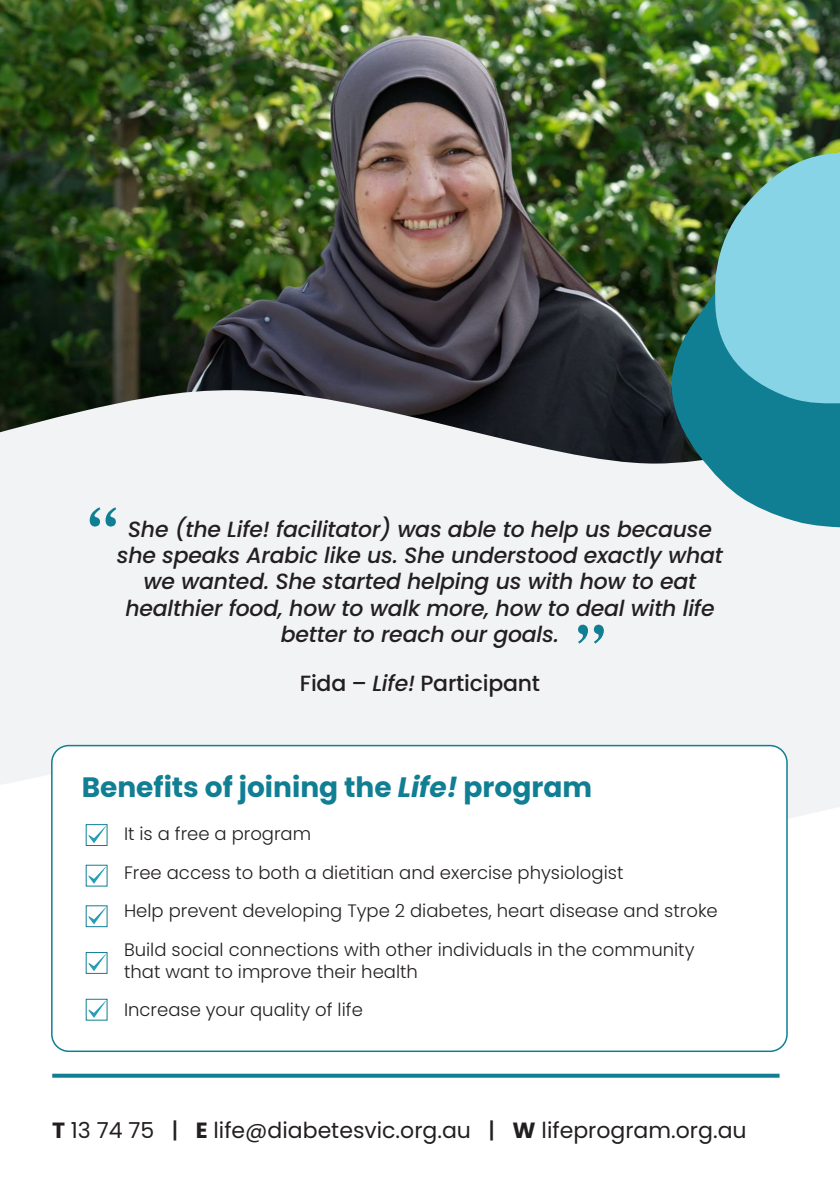
<style>
.page{position:relative;width:840px;height:1191px;background:#fff}
.page>*{position:absolute;margin:0;border:0;box-sizing:border-box;transform-origin:0 0}
.t1{font:700 28px "Poppins";color:#107e93}
.t2{font:italic 500 22px/26.4px "Poppins";letter-spacing:-.01em;color:#231f20;text-align:center}
.t3{font:22px "Poppins";color:#231f20}
.t4{font:500 22px "Poppins";letter-spacing:-.01em;color:#231f20}
.t5{font:300 18px/38.6px "Poppins";color:#231f20}
.s1{font-style:italic}
.s2{font-weight:700}
.s3{font-weight:500}
</style>
<div class="page">
<img style="left:0;top:0;width:839px;height:390px">
<svg style="left:0;top:390px;width:660px;height:152px;fill:#f2f3f4"></svg>
<div style="left:0;top:542px;width:839px;height:242px;background:#f2f3f4"></div>
<svg style="left:660px;top:226px;width:179px;height:317px;fill:#107e93"></svg>
<svg style="left:710px;top:152px;width:129px;height:251px;background:#72bbc2"></svg>
<svg style="left:90px;top:507px;width:26px;height:19px"></svg>
<svg style="left:577px;top:624px;width:26px;height:19px"></svg>
<svg style="left:0;top:763px;width:4px;height:22px"></svg>
<div style="left:77px;top:689px;width:762px;height:229px;background:#f2f3f4"></div>
<svg style="left:787px;top:796px;width:52px;height:222px;fill:#fff"></svg>
<div style="left:52px;top:745px;width:734px;height:306px;background:#fff;border-radius:17px"></div>
<div style="left:51px;top:745px;width:736px;height:307px;border:2px solid #107e93;border-radius:17px"></div>
<div style="left:86px;top:824px;width:21px;height:22px;border:1px solid #107e93"></div>
<svg style="left:89px;top:826px;width:17px;height:17px"></svg>
<svg style="left:89px;top:866px;width:17px;height:18px"></svg>
<div style="left:86px;top:905px;width:21px;height:22px;border:1px solid #107e93"></div>
<svg style="left:89px;top:907px;width:17px;height:17px"></svg>
<div style="left:86px;top:952px;width:21px;height:22px;border:1px solid #107e93"></div>
<svg style="left:89px;top:953px;width:17px;height:18px"></svg>
<div style="left:86px;top:998px;width:21px;height:22px;border:1px solid #107e93"></div>
<svg style="left:89px;top:1000px;width:17px;height:18px"></svg>
<svg style="left:52px;top:1073px;width:727px;height:4px;background:#3a94a6"></svg>
<p class="t2" style="left:117px;top:516px;width:607px">She (the Life! facilitator) was able to help us because she speaks Arabic like us. She understood exactly what we wanted. She started helping us with how to eat healthier food, how to walk more, how to deal with life better to reach our goals.</p>
<p class="t4" style="left:300px;top:670px;width:241px">Fida – <span class="s1">Life!</span> Participant</p>
<h1 class="t1" style="left:82px;top:771px;width:511px">Benefits of joining the <span class="s1">Life!</span> program</h1>
<p class="t5" style="left:124px;top:814px;width:595px">It is a free a program<br>Free access to both a dietitian and exercise physiologist<br>Help prevent developing Type 2 diabetes, heart disease and stroke Build social connections with other individuals in the community</p>
<p class="t5" style="left:124px;top:952px;width:295px">that want to improve their health<br>Increase your quality of life</p>
<p class="t3" style="left:52px;top:1117px;width:695px"><span class="s2">T</span> 13 74 75 <span class="s3">|</span> <span class="s2">E</span> life@diabetesvic.org.au <span class="s3">|</span> <span class="s2">W</span> lifeprogram.org.au</p>
</div>
